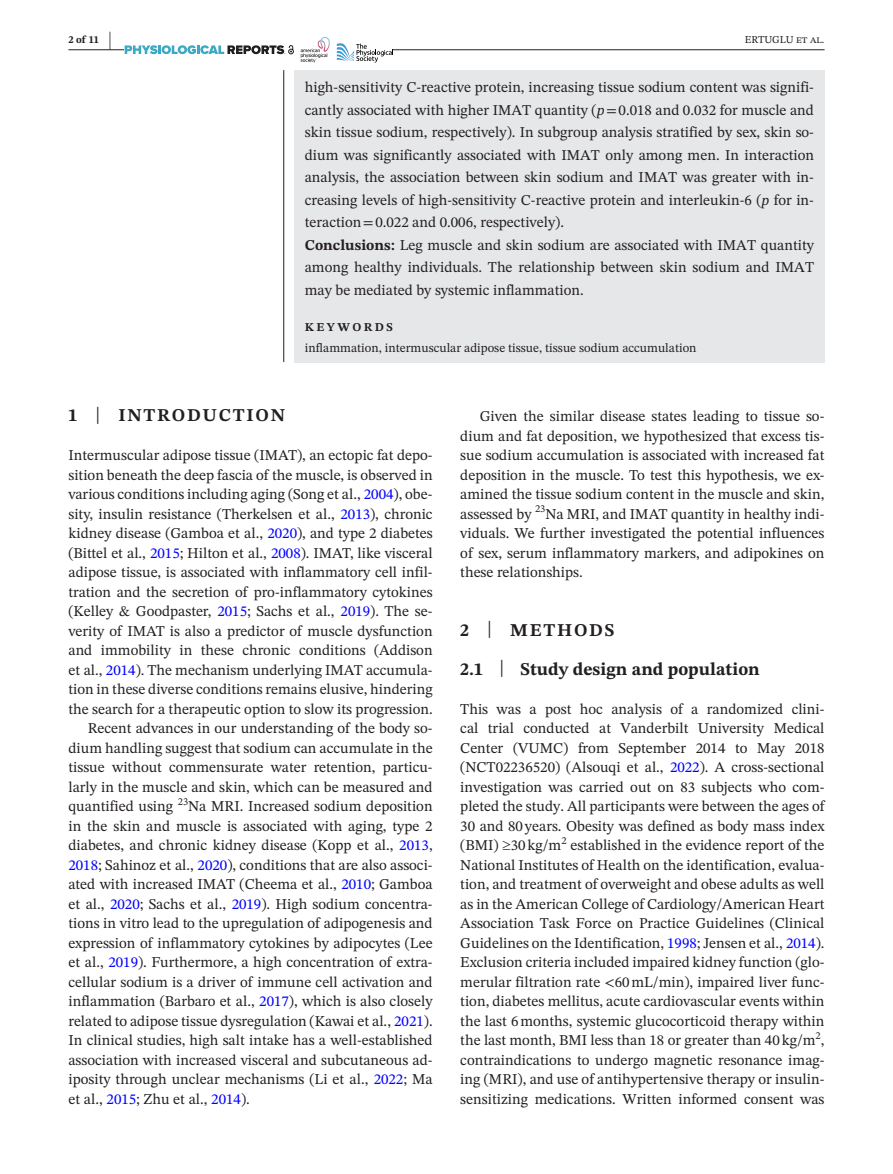
<style>
.page{position:relative;width:893px;height:1174px;background:#fff}
.page>*{position:absolute;margin:0;border:0;box-sizing:border-box;transform-origin:0 0}
.t1{font:700 18px/39px "STIX Two Text";color:#231f20}
.t2{font:700 18px "STIX Two Text";letter-spacing:.1em;color:#231f20}
.t3{font:15px/19.5px "STIX Two Text";color:#231f20;text-align:justify}
.t4{font:12.75px "STIX Two Text";color:#231f20}
.t5{font:700 12px "STIX Two Text";letter-spacing:.2em;color:#231f20}
.t6{font:10.5px "STIX Two Text";color:#231f20}
.t7{font:700 10.5px "STIX Two Text";color:#231f20}
.s1{font-size:21px}
.s2{font-style:italic}
.s3{font-family:"STIX"}
.s4{font-weight:700}
.s5{font-weight:400;font-size:23.7px}
.s6{color:#00f}
</style>
<div class="page">
<hr style="left:68px;top:49px;width:756px;height:1px;background:#231f20">
<div style="left:125px;top:37px;width:268px;height:26px;background:#fff"></div>
<svg style="left:125px;top:45px;width:169px;height:10px"></svg>
<svg style="left:337px;top:43px;width:56px;height:20px"></svg>
<img style="left:320px;top:37px;width:10px;height:14px">
<svg style="left:301px;top:40px;width:26px;height:23px"></svg>
<div style="left:294px;top:70px;width:530px;height:292px;background:#e6e7e9"></div>
<hr style="left:283px;top:70px;width:1px;height:292px;background:#231f20">
<p class="t7" style="left:68px;top:32px;width:44px">2 of 11 <span class="s1">|</span></p>
<p class="t6" style="left:745px;top:32px;width:81px">ERTUGLU et al.</p>
<p class="t3" style="left:305px;top:76px;width:511px;line-height:22.5px;text-align:left">high-sensitivity C-reactive protein, increasing tissue sodium content was signifi&shy;cantly associated with higher IMAT quantity (<span class="s2">p</span><span class="s3">=</span>0.018 and 0.032 for muscle and skin tissue sodium, respectively). In subgroup analysis stratified by sex, skin so&shy;dium was significantly associated with IMAT only among men. In interaction analysis, the association between skin sodium and IMAT was greater with in&shy;creasing levels of high-sensitivity C-reactive protein and interleukin-6 (<span class="s2">p</span> for in&shy;teraction<span class="s3">=</span>0.022 and 0.006, respectively).<br><span class="s4">Conclusions:</span> Leg muscle and skin sodium are associated with IMAT quantity among healthy individuals. The relationship between skin sodium and IMAT may be mediated by systemic inflammation.</p>
<p class="t5" style="left:305px;top:318px;width:90px">KEYWORDS</p>
<p class="t4" style="left:305px;top:338px;width:393px">inflammation, intermuscular adipose tissue, tissue sodium accumulation</p>
<p class="t2" style="left:68px;top:402px;width:218px">1 <span class="s5">|</span> INTRODUCTION</p>
<p class="t3" style="left:68px;top:445px;width:366px">Intermuscular adipose tissue (IMAT), an ectopic fat depo-</p>
<p class="t3" style="left:68px;top:465px;width:366px">sition beneath the deep fascia of the muscle, is observed in</p>
<p class="t3" style="left:68px;top:484px;width:366px">various conditions including aging (Song et al., <span class="s6">2004</span>), obe-</p>
<p class="t3" style="left:68px;top:504px;width:366px">sity, insulin resistance (Therkelsen et al., <span class="s6">2013</span>), chronic</p>
<p class="t3" style="left:68px;top:523px;width:366px">kidney disease (Gamboa et al., <span class="s6">2020</span>), and type 2 diabetes</p>
<p class="t3" style="left:68px;top:543px;width:366px">(Bittel et al., <span class="s6">2015</span>; Hilton et al., <span class="s6">2008</span>). IMAT, like visceral</p>
<p class="t3" style="left:68px;top:562px;width:366px">adipose tissue, is associated with inflammatory cell infil-</p>
<p class="t3" style="left:68px;top:582px;width:366px">tration and the secretion of pro-inflammatory cytokines</p>
<p class="t3" style="left:68px;top:601px;width:366px">(Kelley &amp; Goodpaster, <span class="s6">2015</span>; Sachs et al., <span class="s6">2019</span>). The se-</p>
<p class="t3" style="left:68px;top:621px;width:366px">verity of IMAT is also a predictor of muscle dysfunction</p>
<p class="t3" style="left:68px;top:640px;width:366px">and immobility in these chronic conditions (Addison</p>
<p class="t3" style="left:68px;top:660px;width:366px">et al., <span class="s6">2014</span>). The mechanism underlying IMAT accumula-</p>
<p class="t3" style="left:68px;top:679px;width:366px">tion in these diverse conditions remains elusive, hindering</p>
<p class="t3" style="left:68px;top:699px;width:366px">the search for a therapeutic option to slow its progression.</p>
<p class="t3" style="left:88px;top:718px;width:346px">Recent advances in our understanding of the body so-</p>
<p class="t3" style="left:68px;top:738px;width:366px">dium handling suggest that sodium can accumulate in the</p>
<p class="t3" style="left:68px;top:757px;width:366px">tissue without commensurate water retention, particu-</p>
<p class="t3" style="left:68px;top:777px;width:366px">larly in the muscle and skin, which can be measured and</p>
<p class="t3" style="left:68px;top:796px;width:366px">quantified using <sup>23</sup>Na MRI. Increased sodium deposition</p>
<p class="t3" style="left:68px;top:816px;width:366px">in the skin and muscle is associated with aging, type 2</p>
<p class="t3" style="left:68px;top:835px;width:366px">diabetes, and chronic kidney disease (Kopp et al., <span class="s6">2013</span>,</p>
<p class="t3" style="left:68px;top:855px;width:366px"><span class="s6">2018</span>; Sahinoz et al., <span class="s6">2020</span>), conditions that are also associ-</p>
<p class="t3" style="left:68px;top:874px;width:366px">ated with increased IMAT (Cheema et al., <span class="s6">2010</span>; Gamboa</p>
<p class="t3" style="left:68px;top:894px;width:366px">et al., <span class="s6">2020</span>; Sachs et al., <span class="s6">2019</span>). High sodium concentra-</p>
<p class="t3" style="left:68px;top:913px;width:366px">tions in vitro lead to the upregulation of adipogenesis and</p>
<p class="t3" style="left:68px;top:933px;width:366px">expression of inflammatory cytokines by adipocytes (Lee</p>
<p class="t3" style="left:68px;top:952px;width:366px">et al., <span class="s6">2019</span>). Furthermore, a high concentration of extra-</p>
<p class="t3" style="left:68px;top:972px;width:366px">cellular sodium is a driver of immune cell activation and</p>
<p class="t3" style="left:68px;top:991px;width:366px">inflammation (Barbaro et al., <span class="s6">2017</span>), which is also closely</p>
<p class="t3" style="left:68px;top:1011px;width:366px">related to adipose tissue dysregulation (Kawai et al., <span class="s6">2021</span>).</p>
<p class="t3" style="left:68px;top:1030px;width:366px">In clinical studies, high salt intake has a well-established</p>
<p class="t3" style="left:68px;top:1050px;width:366px">association with increased visceral and subcutaneous ad-</p>
<p class="t3" style="left:68px;top:1069px;width:366px">iposity through unclear mechanisms (Li et al., <span class="s6">2022</span>; Ma</p>
<p class="t3" style="left:68px;top:1089px;width:183px">et al., <span class="s6">2015</span>; Zhu et al., <span class="s6">2014</span>).</p>
<p class="t3" style="left:460px;top:406px;width:366px;text-indent:20px">Given the similar disease states leading to tissue so&shy;dium and fat deposition, we hypothesized that excess tis&shy;sue sodium accumulation is associated with increased fat deposition in the muscle. To test this hypothesis, we ex&shy;amined the tissue sodium content in the muscle and skin, assessed by <sup>23</sup>Na MRI, and IMAT quantity in healthy indi&shy;viduals. We further investigated the potential influences of sex, serum inflammatory markers, and adipokines on these relationships.</p>
<p class="t1" style="left:460px;top:611px;width:301px">2 <span class="s5">|</span> METHODS<br>2.1 <span class="s5">|</span> Study design and population</p>
<p class="t3" style="left:460px;top:699px;width:366px">This was a post hoc analysis of a randomized clini&shy;cal trial conducted at Vanderbilt University Medical Center (VUMC) from September 2014 to May 2018 (NCT02236520) (Alsouqi et al., <span class="s6">2022</span>). A cross-sectional investigation was carried out on 83 subjects who com&shy;pleted the study. All participants were between the ages of 30 and 80 years. Obesity was defined as body mass index (BMI) ≥30kg/m</p>
<p class="t6" style="left:561px;top:832px;width:7px">2</p>
<p class="t3" style="left:460px;top:835px;width:366px;text-indent:110px">established in the evidence report of the National Institutes of Health on the identification, evalua&shy;tion, and treatment of overweight and obese adults as well as in the American College of Cardiology/American Heart Association Task Force on Practice Guidelines (Clinical Guidelines on the Identification, <span class="s6">1998</span>; Jensen et al., <span class="s6">2014</span>).<br>Exclusion criteria included impaired kidney function (glo&shy;merular filtration rate <span class="s3">&lt;</span>60mL/min), impaired liver func&shy;tion, diabetes mellitus, acute cardiovascular events within the last 6months, systemic glucocorticoid therapy within the last month, BMI less than 18 or greater than 40kg/m ,</p>
<p class="t6" style="left:816px;top:1027px;width:7px">2</p>
<p class="t3" style="left:460px;top:1050px;width:366px">contraindications to undergo magnetic resonance imag&shy;ing (MRI), and use of antihypertensive therapy or insulin&shy;sensitizing medications. Written informed consent was</p>
</div>
